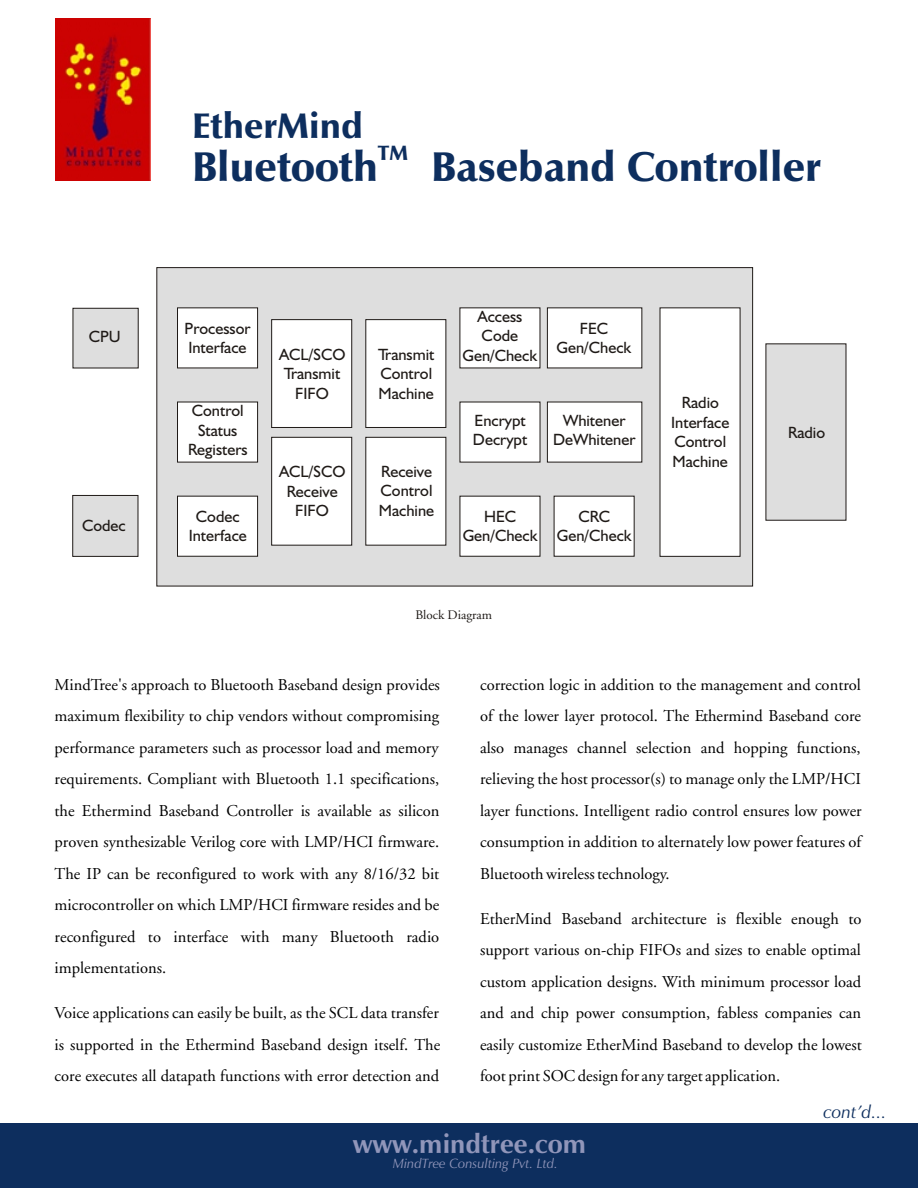
<style>
.page{position:relative;width:918px;height:1188px;background:#fff}
.page>*{position:absolute;margin:0;border:0;box-sizing:border-box;transform-origin:0 0}
.t1{font:42px "Zapf Humnst Ult BT";color:#0d2e5e}
.t2{font:36px "Zapf Humnst Ult BT";color:#0d2e5e}
.t3{font:700 27px "Zapf Humnst BT";color:#9196ba}
.t4{font:21px "Zapf Humnst Ult BT";color:#0d2e5e}
.t5{font:italic 18px "Zapf Humnst BT";color:#0d2e5e}
.t6{font:16.5px/31.5px "Adobe Garamond";color:#000;text-align:justify}
.t7{font:16.35px/19.5px "Humanst 521 BT";color:#1f1a17;text-align:center}
.t8{font:italic 13.5px "Zapf Humnst BT";color:#9196ba}
.t9{font:13.05px "Adobe Garamond";color:#1f1a17}
</style>
<div class="page">
<div style="left:766px;top:344px;width:80px;height:176px;background:#dedede"></div>
<div style="left:157px;top:267px;width:596px;height:319px;background:#dedede;border:1px solid #1f1a17"></div>
<div style="left:73px;top:495px;width:65px;height:62px;background:#dedede;border:1px solid #1f1a17"></div>
<div style="left:73px;top:308px;width:65px;height:60px;background:#dedede"></div>
<div style="left:177px;top:308px;width:81px;height:60px;background:#fff;border:1px solid #1f1a17"></div>
<div style="left:177px;top:402px;width:81px;height:60px;background:#fff;border:1px solid #1f1a17"></div>
<div style="left:177px;top:496px;width:81px;height:60px;background:#fff;border:1px solid #1f1a17"></div>
<div style="left:271px;top:319px;width:81px;height:109px;background:#fff;border:1px solid #1f1a17"></div>
<div style="left:271px;top:437px;width:81px;height:108px;background:#fff;border:1px solid #1f1a17"></div>
<div style="left:547px;top:308px;width:95px;height:60px;background:#fff"></div>
<div style="left:366px;top:319px;width:80px;height:109px;background:#fff;border:1px solid #1f1a17"></div>
<div style="left:366px;top:437px;width:80px;height:108px;background:#fff"></div>
<div style="left:460px;top:308px;width:80px;height:60px;background:#fff"></div>
<div style="left:460px;top:402px;width:80px;height:60px;background:#fff"></div>
<div style="left:460px;top:496px;width:80px;height:60px;background:#fff"></div>
<div style="left:547px;top:402px;width:95px;height:60px;background:#fff"></div>
<div style="left:554px;top:496px;width:80px;height:60px;background:#fff"></div>
<div style="left:660px;top:308px;width:80px;height:249px;background:#fff"></div>
<img style="left:55px;top:19px;width:96px;height:161px">
<div style="left:0;top:1123px;width:918px;height:65px;background:#0d2e5e"></div>
<h2 class="t2" style="left:192px;top:110px;width:172px">EtherMind</h2>
<p class="t4" style="left:378px;top:144px;width:32px">TM</p>
<h1 class="t1" style="left:192px;top:149px;width:187px">Bluetooth</h1>
<h1 class="t1" style="left:431px;top:149px;width:392px">Baseband Controller</h1>
<p class="t7" style="left:89px;top:328px;width:34px">CPU</p>
<p class="t7" style="left:185px;top:320px;width:68px;text-align:left">Processor<br>Interface</p>
<p class="t7" style="left:82px;top:517px;width:45px">Codec</p>
<p class="t7" style="left:188px;top:402px;width:61px">Control<br>Status<br>Registers</p>
<p class="t7" style="left:189px;top:508px;width:60px">Codec<br>Interface</p>
<p class="t7" style="left:279px;top:346px;width:68px">ACL/SCO<br>Transmit<br>FIFO</p>
<p class="t7" style="left:279px;top:463px;width:68px">ACL/SCO<br>Receive<br>FIFO</p>
<p class="t7" style="left:378px;top:346px;width:58px;text-align:left">Transmit<br>Control<br>Machine</p>
<p class="t7" style="left:379px;top:463px;width:57px;text-align:justify">Receive Control Machine</p>
<p class="t7" style="left:462px;top:308px;width:76px">Access<br>Code<br>Gen/Check</p>
<p class="t7" style="left:557px;top:320px;width:76px">FEC<br>Gen/Check</p>
<p class="t7" style="left:473px;top:412px;width:56px;text-align:left">Encrypt<br>Decrypt</p>
<p class="t7" style="left:553px;top:412px;width:84px">Whitener<br>DeWhitener</p>
<p class="t7" style="left:463px;top:508px;width:76px">HEC<br>Gen/Check</p>
<p class="t7" style="left:557px;top:508px;width:76px">CRC<br>Gen/Check</p>
<p class="t9" style="left:415px;top:609px;width:78px">Block Diagram</p>
<p class="t7" style="left:671px;top:394px;width:60px">Radio<br>Interface<br>Control<br>Machine</p>
<p class="t7" style="left:788px;top:424px;width:38px">Radio</p>
<p class="t6" style="left:55px;top:670px;width:387px">MindTree's approach to Bluetooth Baseband design provides maximum flexibility to chip vendors without compromising performance parameters such as processor load and memory requirements. Compliant with Bluetooth 1.1 specifications, the Ethermind Baseband Controller is available as silicon proven synthesizable Verilog core with LMP/HCI firmware.<br>The IP can be reconfigured to work with any 8/16/32 bit microcontroller on which LMP/HCI firmware resides and be reconfigured to interface with many Bluetooth radio implementations.</p>
<p class="t6" style="left:55px;top:999px;width:387px">Voice applications can easily be built, as the SCL data transfer is supported in the Ethermind Baseband design itself. The core executes all datapath functions with error detection and</p>
<p class="t6" style="left:480px;top:670px;width:383px">correction logic in addition to the management and control of the lower layer protocol. The Ethermind Baseband core also manages channel selection and hopping functions, relieving the host processor(s) to manage only the LMP/HCI layer functions. Intelligent radio control ensures low power consumption in addition to alternately low power features of Bluetooth wireless technology.</p>
<p class="t6" style="left:480px;top:904px;width:383px">EtherMind Baseband architecture is flexible enough to support various on-chip FIFOs and sizes to enable optimal custom application designs. With minimum processor load and and chip power consumption, fabless companies can easily customize EtherMind Baseband to develop the lowest foot print SOC design for any target application.</p>
<p class="t5" style="left:824px;top:1104px;width:64px">cont’d...</p>
<h3 class="t3" style="left:353px;top:1133px;width:235px">www.mindtree.com</h3>
<p class="t8" style="left:393px;top:1158px;width:167px">MindTree Consulting Pvt. Ltd.</p>
</div>
